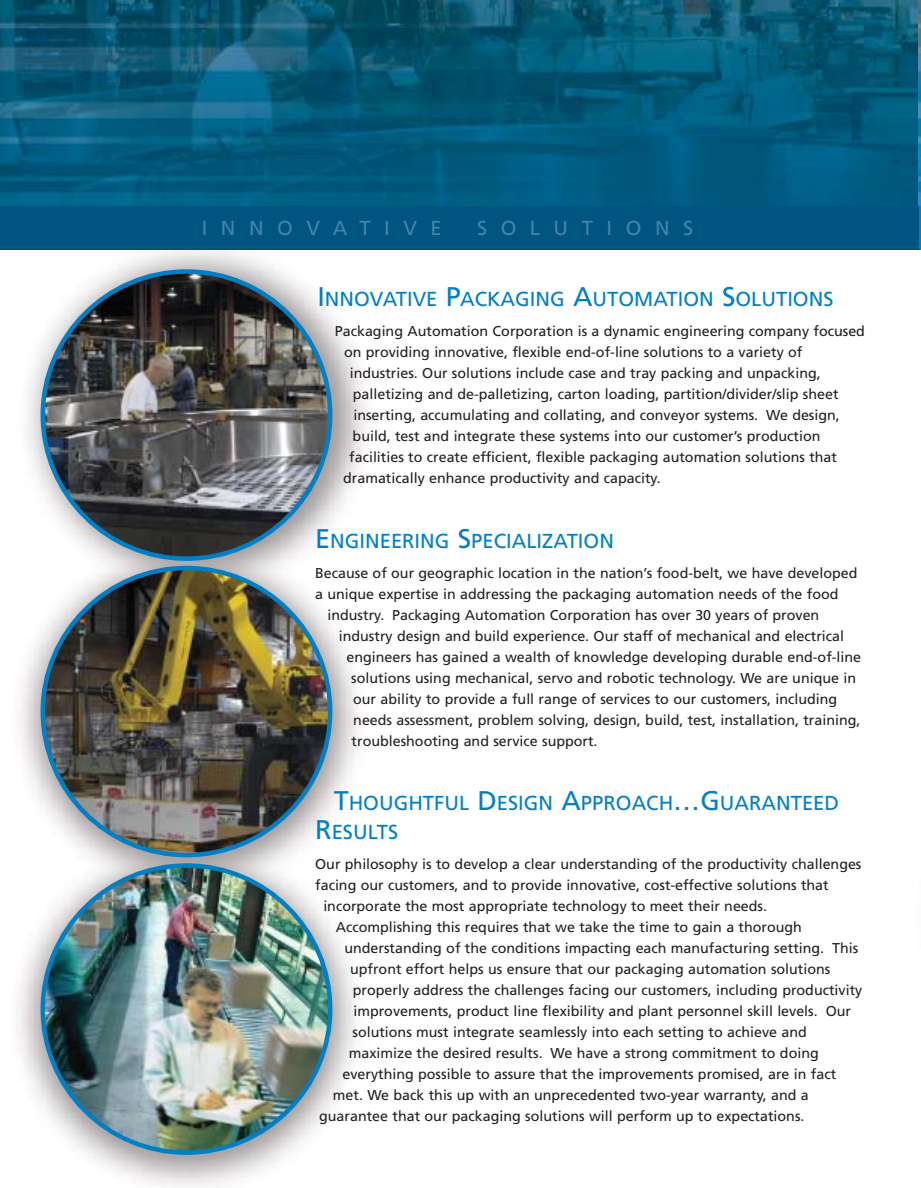
<style>
.page{position:relative;width:921px;height:1188px;background:#fff}
.page>*{position:absolute;margin:0;border:0;box-sizing:border-box;transform-origin:0 0}
.t1{font:20.25px/28.5px "Frutiger";color:#007fc5}
.t2{font:20.25px "Frutiger";letter-spacing:.665em;color:#4185ac}
.t3{font:14.25px "Frutiger";color:#231f1f}
.s1{font-size:27px}
</style>
<div class="page">
<img style="left:18px;top:250px;width:347px;height:936px">
<img style="left:0;top:0;width:920px;height:207px">
<div style="left:0;top:207px;width:918px;height:43px;background:#005480"></div>
<hr style="left:918px;top:207px;width:2px;height:43px;background:#007fc5">
<img style="left:40px;top:566px;width:292px;height:291px">
<img style="left:40px;top:269px;width:292px;height:292px">
<img style="left:40px;top:863px;width:292px;height:292px">
<h1 class="t2" style="left:202px;top:220px;width:241px">INNOVATIVE</h1>
<h1 class="t2" style="left:477px;top:220px;width:218px">SOLUTIONS</h1>
<h1 class="t1" style="left:317px;top:286px;width:517px"><span class="s1">I</span>NNOVATIVE <span class="s1">P</span>ACKAGING <span class="s1">A</span>UTOMATION <span class="s1">S</span>OLUTIONS</h1>
<p class="t3" style="left:335px;top:325px;width:531px">Packaging Automation Corporation is a dynamic engineering company focused</p>
<p class="t3" style="left:344px;top:346px;width:459px">on providing innovative, flexible end-of-line solutions to a variety of</p>
<p class="t3" style="left:349px;top:367px;width:472px">industries. Our solutions include case and tray packing and unpacking,</p>
<p class="t3" style="left:353px;top:388px;width:487px">palletizing and de-palletizing, carton loading, partition/divider/slip sheet</p>
<p class="t3" style="left:353px;top:409px;width:488px">inserting, accumulating and collating, and conveyor systems. We design,</p>
<p class="t3" style="left:352px;top:430px;width:469px">build, test and integrate these systems into our customer’s production</p>
<p class="t3" style="left:349px;top:451px;width:489px">facilities to create efficient, flexible packaging automation solutions that</p>
<p class="t3" style="left:343px;top:472px;width:319px">dramatically enhance productivity and capacity.</p>
<h1 class="t1" style="left:315px;top:528px;width:300px"><span class="s1">E</span>NGINEERING <span class="s1">S</span>PECIALIZATION</h1>
<p class="t3" style="left:315px;top:567px;width:543px">Because of our geographic location in the nation’s food-belt, we have developed</p>
<p class="t3" style="left:315px;top:588px;width:524px">a unique expertise in addressing the packaging automation needs of the food</p>
<p class="t3" style="left:327px;top:609px;width:493px">industry. Packaging Automation Corporation has over 30 years of proven</p>
<p class="t3" style="left:339px;top:630px;width:506px">industry design and build experience. Our staff of mechanical and electrical</p>
<p class="t3" style="left:346px;top:651px;width:516px">engineers has gained a wealth of knowledge developing durable end-of-line</p>
<p class="t3" style="left:351px;top:672px;width:506px">solutions using mechanical, servo and robotic technology. We are unique in</p>
<p class="t3" style="left:353px;top:693px;width:485px">our ability to provide a full range of services to our customers, including</p>
<p class="t3" style="left:353px;top:714px;width:508px">needs assessment, problem solving, design, build, test, installation, training,</p>
<p class="t3" style="left:351px;top:735px;width:247px">troubleshooting and service support.</p>
<h1 class="t1" style="left:315px;top:790px;width:525px;text-indent:18px"><span class="s1">T</span>HOUGHTFUL <span class="s1">D</span>ESIGN <span class="s1">A</span>PPROACH<span class="s1">…G</span>UARANTEED<br><span class="s1">R</span>ESULTS</h1>
<p class="t3" style="left:315px;top:858px;width:547px">Our philosophy is to develop a clear understanding of the productivity challenges</p>
<p class="t3" style="left:315px;top:879px;width:515px">facing our customers, and to provide innovative, cost-effective solutions that</p>
<p class="t3" style="left:323px;top:900px;width:445px">incorporate the most appropriate technology to meet their needs.</p>
<p class="t3" style="left:335px;top:921px;width:467px">Accomplishing this requires that we take the time to gain a thorough</p>
<p class="t3" style="left:344px;top:942px;width:515px">understanding of the conditions impacting each manufacturing setting. This</p>
<p class="t3" style="left:350px;top:963px;width:481px">upfront effort helps us ensure that our packaging automation solutions</p>
<p class="t3" style="left:353px;top:984px;width:511px">properly address the challenges facing our customers, including productivity</p>
<p class="t3" style="left:353px;top:1005px;width:499px">improvements, product line flexibility and plant personnel skill levels. Our</p>
<p class="t3" style="left:352px;top:1026px;width:456px">solutions must integrate seamlessly into each setting to achieve and</p>
<p class="t3" style="left:349px;top:1047px;width:471px">maximize the desired results. We have a strong commitment to doing</p>
<p class="t3" style="left:342px;top:1068px;width:495px">everything possible to assure that the improvements promised, are in fact</p>
<p class="t3" style="left:333px;top:1089px;width:477px">met. We back this up with an unprecedented two-year warranty, and a</p>
<p class="t3" style="left:319px;top:1110px;width:486px">guarantee that our packaging solutions will perform up to expectations.</p>
</div>
